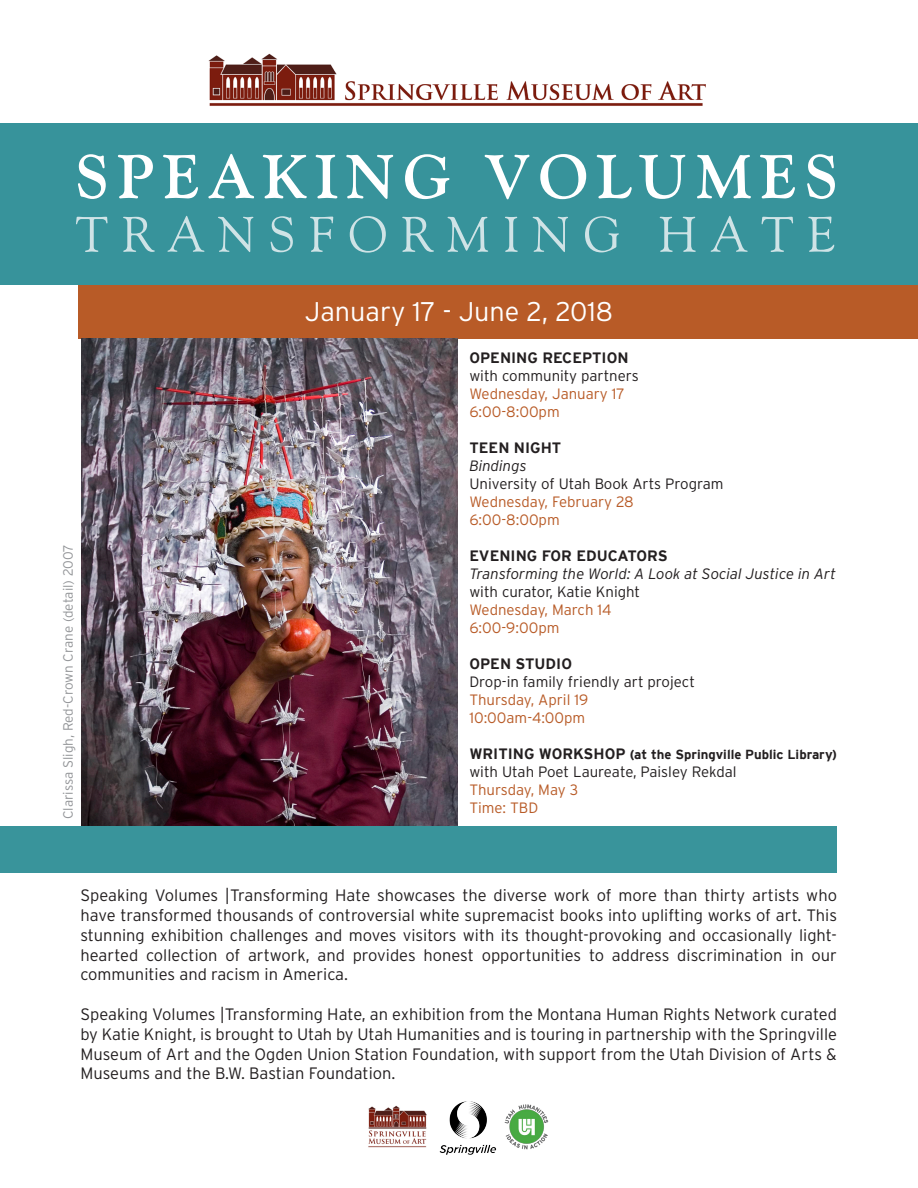
<style>
.page{position:relative;width:918px;height:1188px;background:#fff}
.page>*{position:absolute;margin:0;border:0;box-sizing:border-box;transform-origin:0 0}
.t1{font:300 27px "Interstate";color:#fff}
.t2{font:300 16.5px/19.8px "Interstate";color:#231f20;text-align:justify}
.t3{font:300 15px "Interstate";color:#231f20}
.t4{font:300 15px "Interstate";color:#b85b27}
.t5{font:700 15px "Interstate";color:#231f20}
.t6{font:italic 300 15px "Interstate";color:#231f20}
.t7{font:300 13.5px "Interstate";color:#939598}
.t8{font:700 13.2px "Interstate";color:#231f20}
.s1{font-size:15px}
</style>
<div class="page">
<img style="left:208px;top:53px;width:498px;height:53px">
<div style="left:79px;top:285px;width:839px;height:54px;background:#b85b27"></div>
<img style="left:81px;top:339px;width:377px;height:487px">
<div style="left:0;top:826px;width:837px;height:47px;background:#39949b"></div>
<img style="left:439px;top:1101px;width:57px;height:54px">
<img style="left:368px;top:1106px;width:59px;height:42px">
<img style="left:504px;top:1104px;width:45px;height:46px">
<div style="left:0;top:123px;width:918px;height:162px;background:#37939b"></div>
<svg style="left:76px;top:216px;width:758px;height:37px"></svg>
<svg style="left:78px;top:154px;width:757px;height:45px"></svg>
<p class="t7" style="left:61px;top:819px;width:276px;rotate:-90deg">Clarissa Sligh, Red-Crown Crane (detail) 2007</p>
<p class="t1" style="left:305px;top:296px;width:310px">January 17 - June 2, 2018</p>
<p class="t5" style="left:469px;top:350px;width:161px">OPENING RECEPTION</p>
<p class="t3" style="left:469px;top:368px;width:171px">with community partners</p>
<p class="t4" style="left:469px;top:386px;width:157px">Wednesday, January 17</p>
<p class="t4" style="left:469px;top:404px;width:92px">6:00-8:00pm</p>
<p class="t5" style="left:469px;top:440px;width:93px">TEEN NIGHT</p>
<p class="t6" style="left:469px;top:458px;width:59px">Bindings</p>
<p class="t3" style="left:469px;top:476px;width:256px">University of Utah Book Arts Program</p>
<p class="t4" style="left:469px;top:494px;width:166px">Wednesday, February 28</p>
<p class="t4" style="left:469px;top:512px;width:92px">6:00-8:00pm</p>
<p class="t5" style="left:469px;top:548px;width:200px">EVENING FOR EDUCATORS</p>
<p class="t6" style="left:469px;top:566px;width:368px">Transforming the World: A Look at Social Justice in Art</p>
<p class="t3" style="left:469px;top:584px;width:172px">with curator, Katie Knight</p>
<p class="t4" style="left:469px;top:602px;width:144px">Wednesday, March 14</p>
<p class="t4" style="left:469px;top:620px;width:92px">6:00-9:00pm</p>
<p class="t5" style="left:469px;top:656px;width:104px">OPEN STUDIO</p>
<p class="t3" style="left:469px;top:674px;width:227px">Drop-in family friendly art project</p>
<p class="t4" style="left:469px;top:692px;width:120px">Thursday, April 19</p>
<p class="t4" style="left:469px;top:710px;width:117px">10:00am-4:00pm</p>
<p class="t8" style="left:469px;top:747px;width:369px"><span class="s1">WRITING WORKSHOP</span> (at the Springville Public Library)</p>
<p class="t3" style="left:469px;top:764px;width:269px">with Utah Poet Laureate, Paisley Rekdal</p>
<p class="t4" style="left:469px;top:782px;width:110px">Thursday, May 3</p>
<p class="t4" style="left:469px;top:800px;width:70px">Time: TBD</p>
<p class="t2" style="left:80px;top:885px;width:758px">Speaking Volumes |Transforming Hate showcases the diverse work of more than thirty artists who have transformed thousands of controversial white supremacist books into uplifting works of art. This stunning exhibition challenges and moves visitors with its thought-provoking and occasionally light&shy;hearted collection of artwork, and provides honest opportunities to address discrimination in our communities and racism in America.</p>
<p class="t2" style="left:80px;top:1004px;width:758px">Speaking Volumes |Transforming Hate, an exhibition from the Montana Human Rights Network curated by Katie Knight, is brought to Utah by Utah Humanities and is touring in partnership with the Springville Museum of Art and the Ogden Union Station Foundation, with support from the Utah Division of Arts &amp; Museums and the B.W. Bastian Foundation.</p>
</div>
